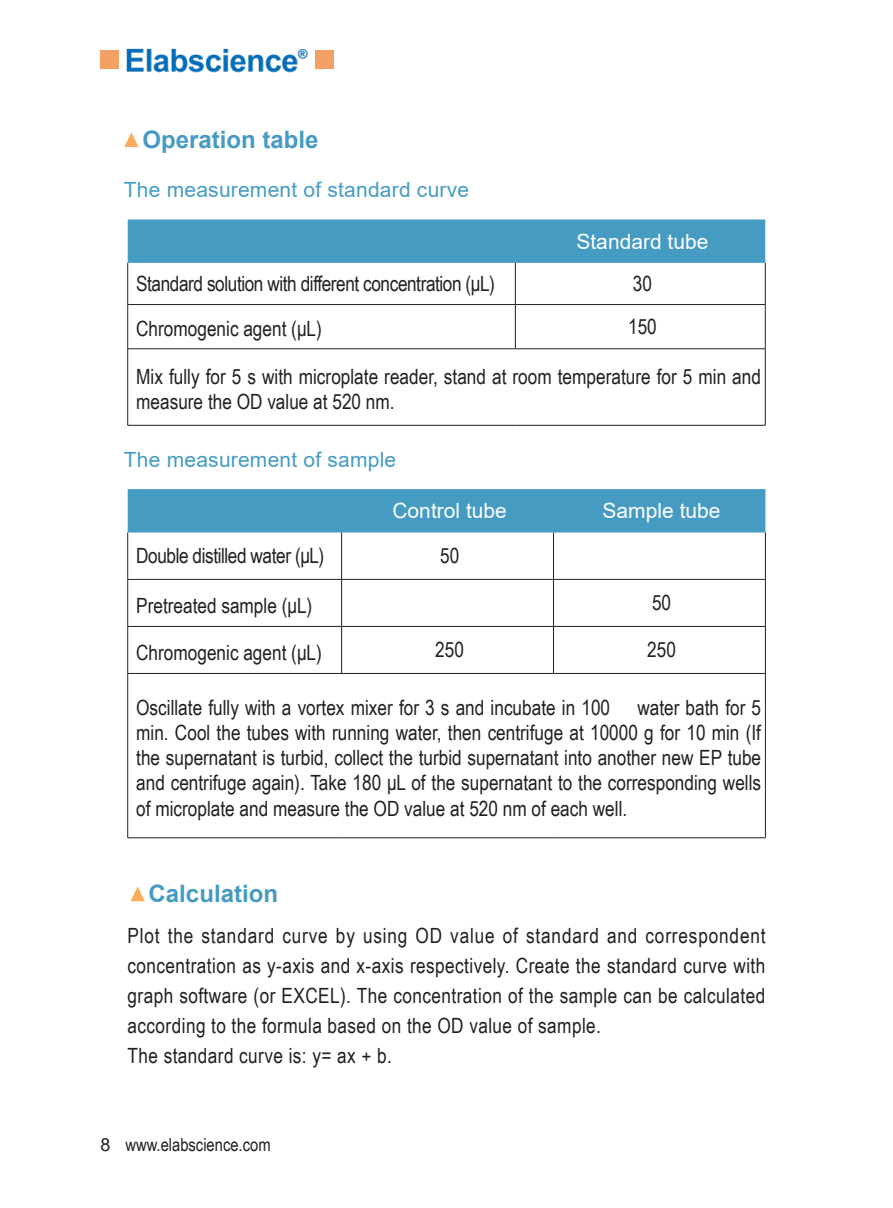
<style>
.page{position:relative;width:893px;height:1208px;background:#fff}
.page>*{position:absolute;margin:0;border:0;box-sizing:border-box;transform-origin:0 0}
.t1{font:700 24px "Arial";color:#469bc3}
.t2{font:21px/25.2px "Arial Narrow";color:#231f20;text-align:justify}
.t3{font:21px "Arial Narrow";letter-spacing:-.02em;color:#231f20}
.t4{font:21px "Arial";letter-spacing:.01em;color:#459cc4}
.t5{font:21px "Arial";color:#fff}
.t6{font:21px "Arial Narrow";letter-spacing:.02em;color:#231f20}
.t7{font:18px "Arial Narrow";color:#231f20}
.s1{font-family:"Arial"}
</style>
<div class="page">
<img style="left:126px;top:48px;width:182px;height:25px">
<div style="left:315px;top:51px;width:18px;height:18px;background:#f2a064"></div>
<div style="left:101px;top:51px;width:18px;height:18px;background:#f2a064"></div>
<svg style="left:131px;top:886px;width:14px;height:15px"></svg>
<svg style="left:124px;top:132px;width:14px;height:15px"></svg>
<div style="left:128px;top:219px;width:637px;height:44px;background:#469bc3"></div>
<hr style="left:128px;top:304px;width:387px;height:1px;background:#231f20">
<hr style="left:515px;top:304px;width:250px;height:1px;background:#231f20">
<hr style="left:128px;top:348px;width:387px;height:1px;background:#231f20">
<hr style="left:515px;top:348px;width:250px;height:1px;background:#231f20">
<hr style="left:128px;top:425px;width:387px;height:1px;background:#231f20">
<hr style="left:515px;top:425px;width:250px;height:1px;background:#231f20">
<hr style="left:127px;top:263px;width:1px;height:41px;background:#231f20">
<hr style="left:127px;top:305px;width:1px;height:44px;background:#231f20">
<hr style="left:127px;top:349px;width:1px;height:76px;background:#231f20">
<hr style="left:515px;top:263px;width:1px;height:41px;background:#231f20">
<hr style="left:765px;top:263px;width:1px;height:41px;background:#231f20">
<hr style="left:515px;top:305px;width:1px;height:44px;background:#231f20">
<hr style="left:765px;top:305px;width:1px;height:44px;background:#231f20">
<hr style="left:765px;top:349px;width:1px;height:76px;background:#231f20">
<div style="left:128px;top:489px;width:637px;height:43px;background:#469bc3"></div>
<hr style="left:128px;top:579px;width:214px;height:1px;background:#231f20">
<hr style="left:342px;top:579px;width:211px;height:1px;background:#231f20">
<hr style="left:553px;top:579px;width:213px;height:1px;background:#231f20">
<hr style="left:128px;top:626px;width:214px;height:1px;background:#231f20">
<hr style="left:342px;top:626px;width:211px;height:1px;background:#231f20">
<hr style="left:553px;top:626px;width:213px;height:1px;background:#231f20">
<hr style="left:128px;top:673px;width:214px;height:1px;background:#231f20">
<hr style="left:342px;top:673px;width:211px;height:1px;background:#231f20">
<hr style="left:553px;top:673px;width:213px;height:1px;background:#231f20">
<hr style="left:128px;top:837px;width:214px;height:1px;background:#231f20">
<hr style="left:342px;top:837px;width:211px;height:1px;background:#231f20">
<hr style="left:553px;top:837px;width:213px;height:1px;background:#231f20">
<hr style="left:127px;top:532px;width:1px;height:47px;background:#231f20">
<hr style="left:127px;top:579px;width:1px;height:47px;background:#231f20">
<hr style="left:127px;top:626px;width:1px;height:47px;background:#231f20">
<hr style="left:127px;top:673px;width:1px;height:164px;background:#231f20">
<hr style="left:341px;top:532px;width:1px;height:47px;background:#231f20">
<hr style="left:553px;top:532px;width:1px;height:47px;background:#231f20">
<hr style="left:765px;top:532px;width:1px;height:47px;background:#231f20">
<hr style="left:341px;top:579px;width:1px;height:47px;background:#231f20">
<hr style="left:553px;top:579px;width:1px;height:47px;background:#231f20">
<hr style="left:765px;top:579px;width:1px;height:47px;background:#231f20">
<hr style="left:341px;top:626px;width:1px;height:47px;background:#231f20">
<hr style="left:553px;top:626px;width:1px;height:47px;background:#231f20">
<hr style="left:765px;top:626px;width:1px;height:47px;background:#231f20">
<hr style="left:765px;top:673px;width:1px;height:164px;background:#231f20">
<p class="t1" style="left:142px;top:123px;width:178px">Operation table</p>
<p class="t4" style="left:124px;top:175px;width:347px">The measurement of standard curve</p>
<p class="t5" style="left:576px;top:227px;width:133px">Standard tube</p>
<p class="t3" style="left:136px;top:268px;width:360px">Standard solution with different concentration (μL)</p>
<p class="t2" style="left:633px;top:270px;width:21px">30</p>
<p class="t2" style="left:136px;top:315px;width:187px">Chromogenic agent (μL)</p>
<p class="t2" style="left:628px;top:313px;width:30px">150</p>
<p class="t2" style="left:136px;top:363px;width:626px">Mix fully for 5 s with microplate reader, stand at room temperature for 5 min and measure the OD value at 520 nm.</p>
<p class="t4" style="left:124px;top:445px;width:274px">The measurement of sample</p>
<p class="t5" style="left:392px;top:496px;width:116px">Control tube</p>
<p class="t5" style="left:603px;top:496px;width:119px">Sample tube</p>
<p class="t3" style="left:136px;top:540px;width:190px">Double distilled water (μL)</p>
<p class="t2" style="left:440px;top:542px;width:21px">50</p>
<p class="t2" style="left:136px;top:592px;width:178px">Pretreated sample (μL)</p>
<p class="t2" style="left:652px;top:589px;width:21px">50</p>
<p class="t2" style="left:136px;top:639px;width:187px">Chromogenic agent (μL)</p>
<p class="t2" style="left:435px;top:636px;width:30px">250</p>
<p class="t2" style="left:647px;top:636px;width:30px">250</p>
<p class="t2" style="left:136px;top:694px;width:475px">Oscillate fully with a vortex mixer for 3 s and incubate in 100</p>
<p class="t2" style="left:136px;top:694px;width:626px;text-indent:501px">water bath for 5 min. Cool the tubes with running water, then centrifuge at 10000 g for 10 min (If the supernatant is turbid, collect the turbid supernatant into another new EP tube and centrifuge again). Take 180 μL of the supernatant to the corresponding wells of microplate and measure the OD value at 520 nm of each well.</p>
<p class="t1" style="left:149px;top:877px;width:131px">Calculation</p>
<p class="t2" style="left:128px;top:920px;width:640px;line-height:30px">Plot the standard curve by using OD value of standard and correspondent concentration as y-axis and x-axis respectively. Create the standard curve with graph software (or EXCEL). The concentration of the sample can be calculated according to the formula based on the OD value of sample.</p>
<p class="t6" style="left:128px;top:1040px;width:266px">The standard curve is: y= ax + b.</p>
<p class="t7" style="left:101px;top:1131px;width:172px"><span class="s1">8</span> www.elabscience.com</p>
</div>
